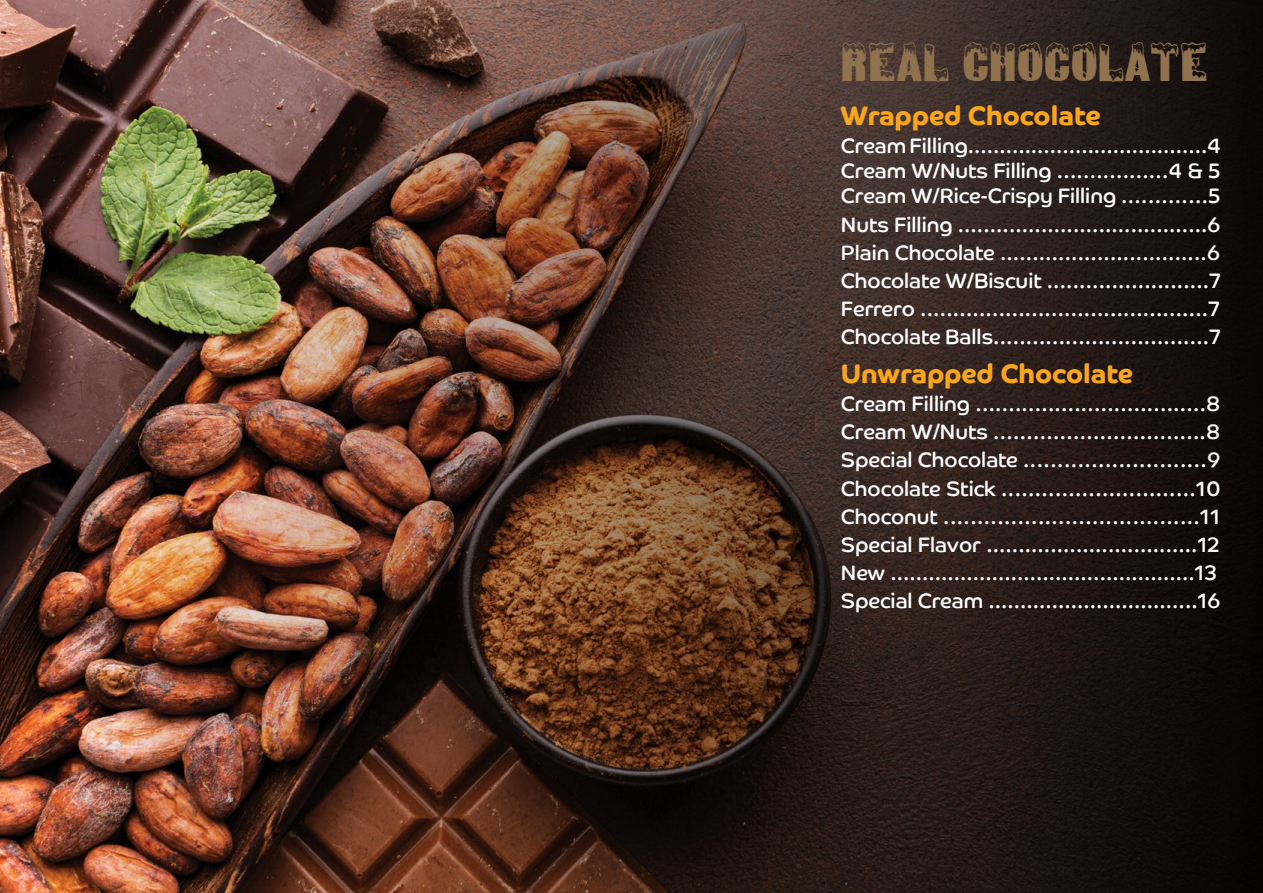
<style>
.page{position:relative;width:1263px;height:893px;background:#fff}
.page>*{position:absolute;margin:0;border:0;box-sizing:border-box;transform-origin:0 0}
.t1{font:48px "Snowtop Caps";color:#90734e}
.t2{font:700 27px "Co Headline Corp";color:#faa61a}
.t3{font:21px/28.2px "Co Headline Corp";color:#fff;text-align:justify}
</style>
<div class="page">
<img style="left:0;top:0;width:1263px;height:893px">
<h1 class="t1" style="left:841px;top:30px;width:369px">REAL CHOCOLATE</h1>
<p class="t2" style="left:841px;top:99px;width:261px">Wrapped Chocolate</p>
<p class="t3" style="left:841px;top:133px;width:381px;line-height:25.2px">Cream Filling......................................4<br>Cream W/Nuts Filling .................4 &amp; 5<br>Cream W/Rice-Crispy Filling .............5</p>
<p class="t3" style="left:841px;top:210px;width:381px">Nuts Filling .......................................6<br>Plain Chocolate ................................6<br>Chocolate W/Biscuit .........................7<br>Ferrero ............................................7<br>Chocolate Balls.................................7</p>
<p class="t2" style="left:841px;top:357px;width:294px">Unwrapped Chocolate</p>
<p class="t3" style="left:841px;top:389px;width:381px;text-align:left">Cream Filling ...................................8<br>Cream W/Nuts ................................8<br>Special Chocolate ...........................9<br>Chocolate Stick .............................10<br>Choconut ......................................11<br>Special Flavor .................................12<br>New ................................................13<br>Special Cream .................................16</p>
</div>
